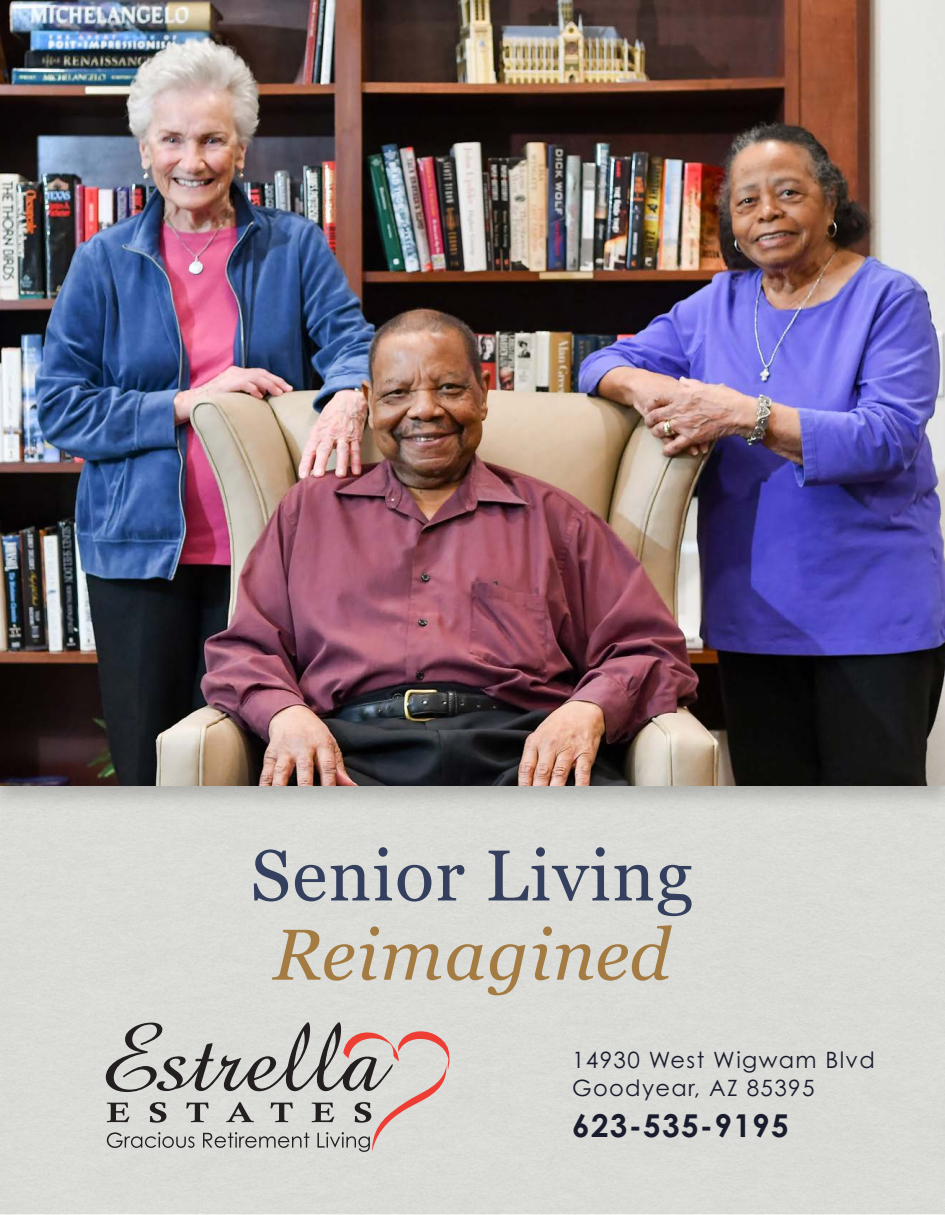
<style>
.page{position:relative;width:945px;height:1215px;background:#fff}
.page>*{position:absolute;margin:0;border:0;box-sizing:border-box;transform-origin:0 0}
.t1{font:72px/79.2px "Georgia";letter-spacing:.02em;color:#34405e;text-align:center}
.t2{font:700 31.5px "Century Gothic Pro";letter-spacing:.04em;color:#191c2d}
.t3{font:22.5px "Century Gothic Pro";letter-spacing:.06em;color:#191c2d}
.s1{font-style:italic;color:#a47b43}
</style>
<div class="page">
<svg style="left:106px;top:1022px;width:343px;height:130px;background:#c0bcb8"></svg>
<div style="left:0;top:0;width:945px;height:812px;background:#231f20;opacity:.24"></div>
<p class="t1" style="left:251px;top:833px;width:444px">Senior Living<br><span class="s1">Reimagined</span></p>
<p class="t3" style="left:572px;top:1046px;width:304px">14930 West Wigwam Blvd</p>
<p class="t3" style="left:572px;top:1075px;width:244px">Goodyear, AZ 85395</p>
<p class="t2" style="left:572px;top:1106px;width:218px">623-535-9195</p>
</div>
